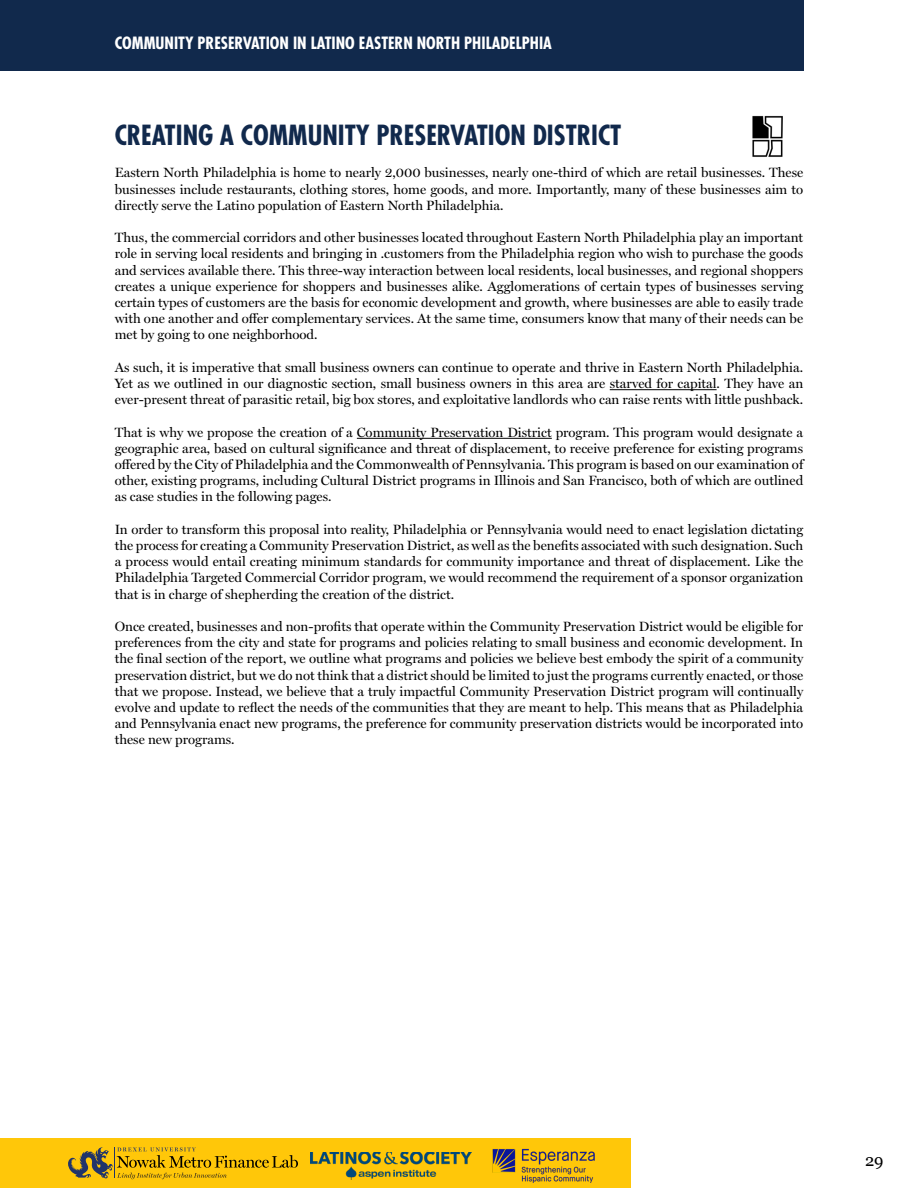
<style>
.page{position:relative;width:918px;height:1188px;background:#fff}
.page>*{position:absolute;margin:0;border:0;box-sizing:border-box;transform-origin:0 0}
.t1{font:700 condensed 27px "Futura Std";color:#11294c}
.t2{font:700 condensed 16.5px "Futura Std";color:#fff}
.t3{font:16.5px "Georgia";color:#000}
.t4{font:13.5px/16.2px "Miller Display";color:#000;text-align:justify}
</style>
<div class="page">
<div style="left:0;top:0;width:803px;height:70px;background:#11294c"></div>
<div style="left:0;top:1138px;width:631px;height:50px;background:#ffc709"></div>
<svg style="left:68px;top:1147px;width:230px;height:32px"></svg>
<img style="left:310px;top:1152px;width:162px;height:27px">
<img style="left:492px;top:1148px;width:103px;height:34px">
<hr style="left:610px;top:389px;width:107px;height:1px;background:#000">
<hr style="left:357px;top:438px;width:195px;height:1px;background:#000">
<img style="left:752px;top:115px;width:31px;height:42px">
<p class="t2" style="left:115px;top:32px;width:439px">COMMUNITY PRESERVATION IN LATINO EASTERN NORTH PHILADELPHIA</p>
<h1 class="t1" style="left:115px;top:118px;width:508px">CREATING A COMMUNITY PRESERVATION DISTRICT</h1>
<p class="t4" style="left:115px;top:165px;width:690px">Eastern North Philadelphia is home to nearly 2,000 businesses, nearly one-third of which are retail businesses. These businesses include restaurants, clothing stores, home goods, and more. Importantly, many of these businesses aim to directly serve the Latino population of Eastern North Philadelphia.</p>
<p class="t4" style="left:115px;top:230px;width:690px">Thus, the commercial corridors and other businesses located throughout Eastern North Philadelphia play an important role in serving local residents and bringing in .customers from the Philadelphia region who wish to purchase the goods and services available there. This three-way interaction between local residents, local businesses, and regional shoppers creates a unique experience for shoppers and businesses alike. Agglomerations of certain types of businesses serving certain types of customers are the basis for economic development and growth, where businesses are able to easily trade with one another and offer complementary services. At the same time, consumers know that many of their needs can be met by going to one neighborhood.</p>
<p class="t4" style="left:115px;top:359px;width:690px">As such, it is imperative that small business owners can continue to operate and thrive in Eastern North Philadelphia.<br>Yet as we outlined in our diagnostic section, small business owners in this area are starved for capital. They have an ever-present threat of parasitic retail, big box stores, and exploitative landlords who can raise rents with little pushback.</p>
<p class="t4" style="left:115px;top:424px;width:690px">That is why we propose the creation of a Community Preservation District program. This program would designate a geographic area, based on cultural significance and threat of displacement, to receive preference for existing programs offered by the City of Philadelphia and the Commonwealth of Pennsylvania. This program is based on our examination of other, existing programs, including Cultural District programs in Illinois and San Francisco, both of which are outlined as case studies in the following pages.</p>
<p class="t4" style="left:115px;top:521px;width:690px">In order to transform this proposal into reality, Philadelphia or Pennsylvania would need to enact legislation dictating the process for creating a Community Preservation District, as well as the benefits associated with such designation. Such a process would entail creating minimum standards for community importance and threat of displacement. Like the Philadelphia Targeted Commercial Corridor program, we would recommend the requirement of a sponsor organization that is in charge of shepherding the creation of the district.</p>
<p class="t4" style="left:115px;top:619px;width:690px">Once created, businesses and non-profits that operate within the Community Preservation District would be eligible for preferences from the city and state for programs and policies relating to small business and economic development. In the final section of the report, we outline what programs and policies we believe best embody the spirit of a community preservation district, but we do not think that a district should be limited to just the programs currently enacted, or those that we propose. Instead, we believe that a truly impactful Community Preservation District program will continually evolve and update to reflect the needs of the communities that they are meant to help. This means that as Philadelphia and Pennsylvania enact new programs, the preference for community preservation districts would be incorporated into these new programs.</p>
<p class="t3" style="left:865px;top:1149px;width:20px">29</p>
</div>
